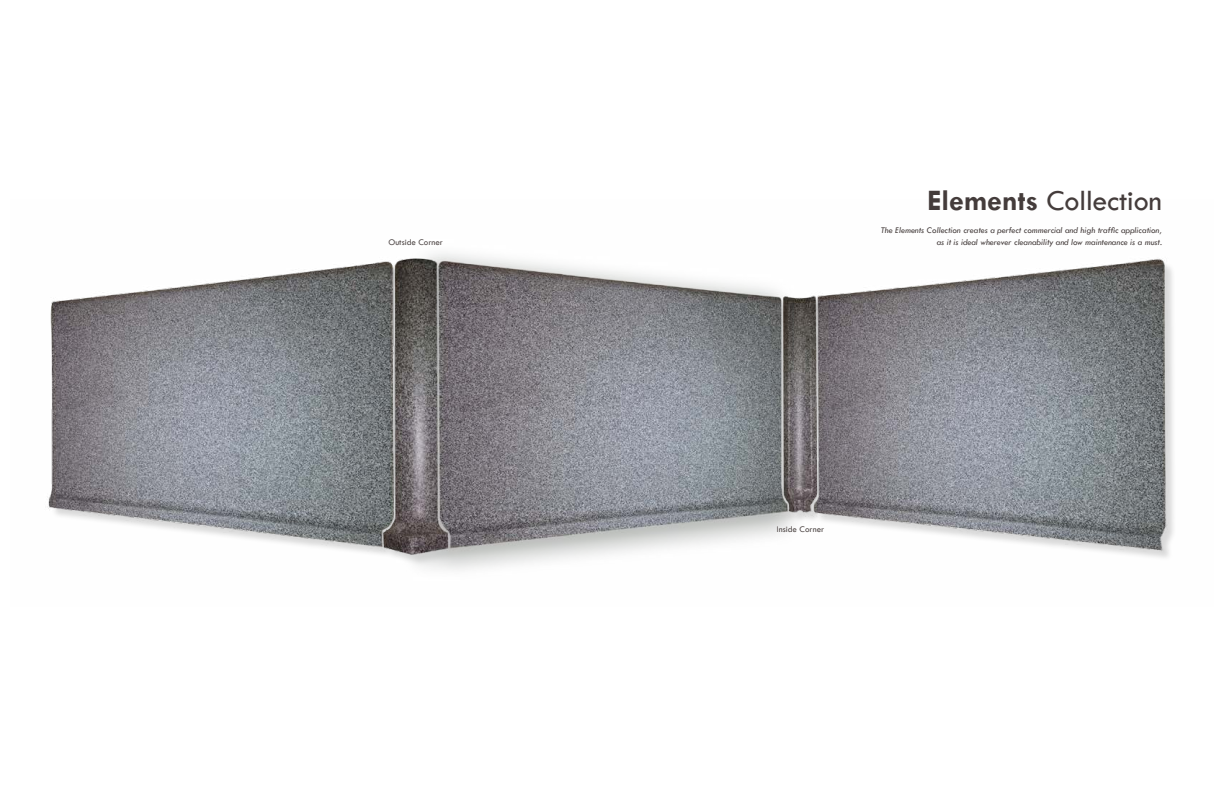
<style>
.page{position:relative;width:1224px;height:792px;background:#fff}
.page>*{position:absolute;margin:0;border:0;box-sizing:border-box;transform-origin:0 0}
.t1{font:30px "Tw Cen";color:#443c3b}
.t2{font:italic 9px "Tw Cen";color:#443c3b}
.t3{font:9px "Tw Cen";color:#4f4746}
.s1{font-weight:700}
</style>
<div class="page">
<img style="left:47px;top:253px;width:1127px;height:317px">
<h1 class="t1" style="left:927px;top:182px;width:236px"><span class="s1">Elements</span> Collection</h1>
<p class="t2" style="left:881px;top:224px;width:283px">The Elements Collection creates a perfect commercial and high traffic application,</p>
<p class="t3" style="left:388px;top:237px;width:56px">Outside Corner</p>
<p class="t2" style="left:937px;top:236px;width:227px">as it is ideal wherever cleanability and low maintenance is a must.</p>
<p class="t3" style="left:777px;top:524px;width:49px">Inside Corner</p>
</div>
